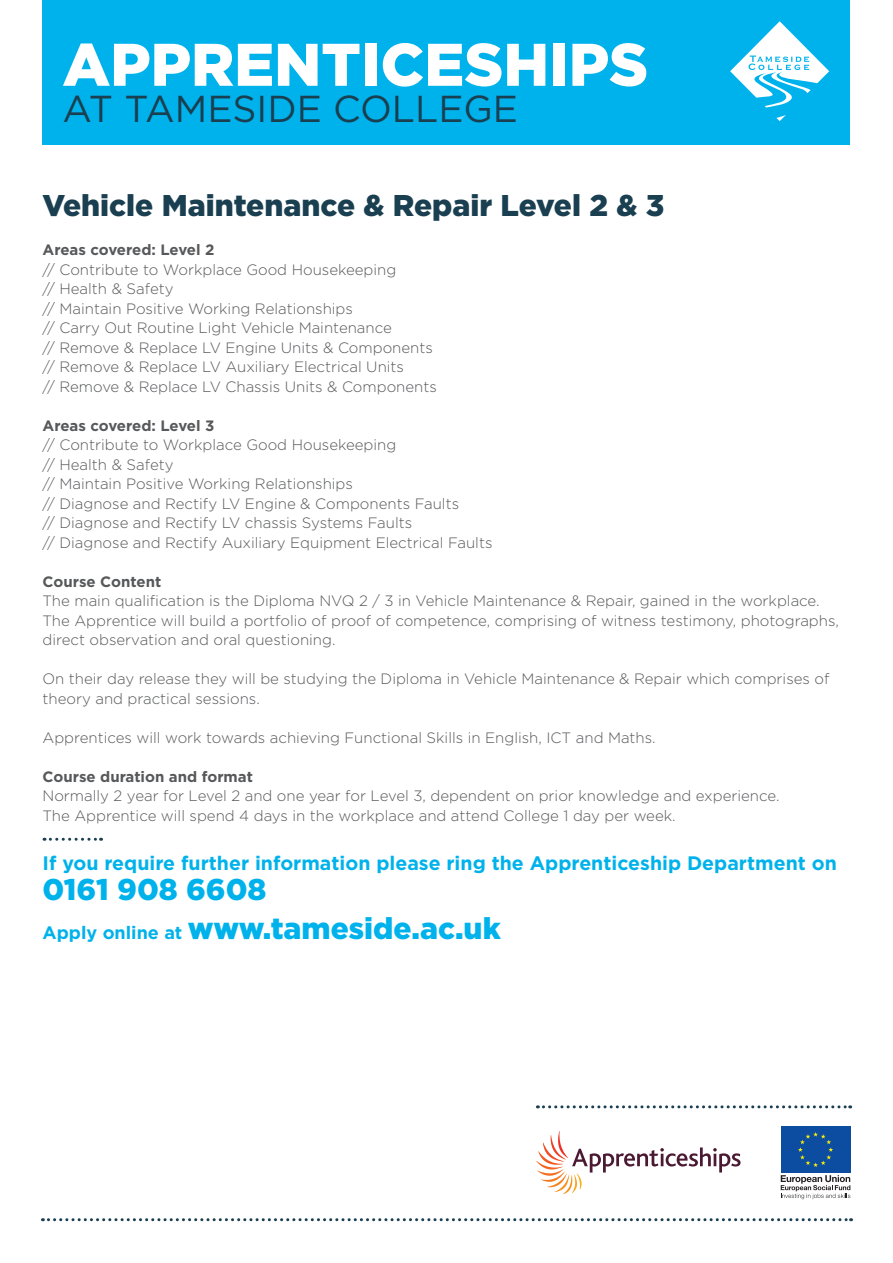
<style>
.page{position:relative;width:893px;height:1263px;background:#fff}
.page>*{position:absolute;margin:0;border:0;box-sizing:border-box;transform-origin:0 0}
.t1{font:900 60px "Gotham HTF";color:#fff}
.t2{font:37.5px "Gotham HTF";color:#1a3f51}
.t3{font:900 30px/39px "Gotham HTF";color:#00b2eb}
.t4{font:900 30px "Gotham HTF";color:#1a3f51}
.t5{font:700 19.5px "Gotham HTF";color:#00b2eb}
.t6{font:300 15px/19.5px "Gotham HTF";color:#57585a}
.t7{font:700 15px "Gotham HTF";color:#57585a}
.s1{font-weight:700;font-size:18px}
</style>
<div class="page">
<div style="left:43px;top:0;width:807px;height:145px;background:#00b2eb"></div>
<svg style="left:776px;top:115px;width:10px;height:6px"></svg>
<svg style="left:730px;top:21px;width:99px;height:87px"></svg>
<svg style="left:42px;top:1218px;width:809px;height:3px"></svg>
<svg style="left:536px;top:1131px;width:204px;height:63px"></svg>
<svg style="left:781px;top:1175px;width:69px;height:24px"></svg>
<div style="left:781px;top:1126px;width:69px;height:47px;background:#0d4da1"></div>
<svg style="left:798px;top:1132px;width:35px;height:35px"></svg>
<svg style="left:537px;top:1105px;width:314px;height:3px"></svg>
<svg style="left:44px;top:838px;width:58px;height:3px"></svg>
<h1 class="t1" style="left:63px;top:30px;width:587px">APPRENTICESHIPS</h1>
<h2 class="t2" style="left:63px;top:88px;width:457px">AT TAMESIDE COLLEGE</h2>
<h3 class="t4" style="left:43px;top:188px;width:623px">Vehicle Maintenance &amp; Repair Level 2 &amp; 3</h3>
<p class="t7" style="left:43px;top:241px;width:173px">Areas covered: Level 2</p>
<p class="t6" style="left:43px;top:259px;width:396px">// Contribute to Workplace Good Housekeeping<br>// Health &amp; Safety<br>// Maintain Positive Working Relationships<br>// Carry Out Routine Light Vehicle Maintenance<br>// Remove &amp; Replace LV Engine Units &amp; Components // Remove &amp; Replace LV Auxiliary Electrical Units<br>// Remove &amp; Replace LV Chassis Units &amp; Components</p>
<p class="t7" style="left:43px;top:416px;width:173px">Areas covered: Level 3</p>
<p class="t6" style="left:43px;top:435px;width:451px">// Contribute to Workplace Good Housekeeping<br>// Health &amp; Safety<br>// Maintain Positive Working Relationships<br>// Diagnose and Rectify LV Engine &amp; Components Faults<br>// Diagnose and Rectify LV chassis Systems Faults<br>// Diagnose and Rectify Auxiliary Equipment Electrical Faults</p>
<p class="t7" style="left:43px;top:572px;width:120px">Course Content</p>
<p class="t6" style="left:43px;top:591px;width:798px">The main qualification is the Diploma NVQ 2 / 3 in Vehicle Maintenance &amp; Repair, gained in the workplace.<br>The Apprentice will build a portfolio of proof of competence, comprising of witness testimony, photographs, direct observation and oral questioning.</p>
<p class="t6" style="left:43px;top:669px;width:788px">On their day release they will be studying the Diploma in Vehicle Maintenance &amp; Repair which comprises of theory and practical sessions.</p>
<p class="t6" style="left:43px;top:727px;width:615px">Apprentices will work towards achieving Functional Skills in English, ICT and Maths.</p>
<p class="t7" style="left:43px;top:767px;width:212px">Course duration and format</p>
<p class="t6" style="left:43px;top:786px;width:738px">Normally 2 year for Level 2 and one year for Level 3, dependent on prior knowledge and experience.<br>The Apprentice will spend 4 days in the workplace and attend College 1 day per week.</p>
<h3 class="t5" style="left:43px;top:852px;width:796px">If you require further information please ring the Apprenticeship Department on</h3>
<h3 class="t3" style="left:43px;top:869px;width:460px">0161 908 6608<br><span class="s1">Apply online at</span> www.tameside.ac.uk</h3>
</div>
